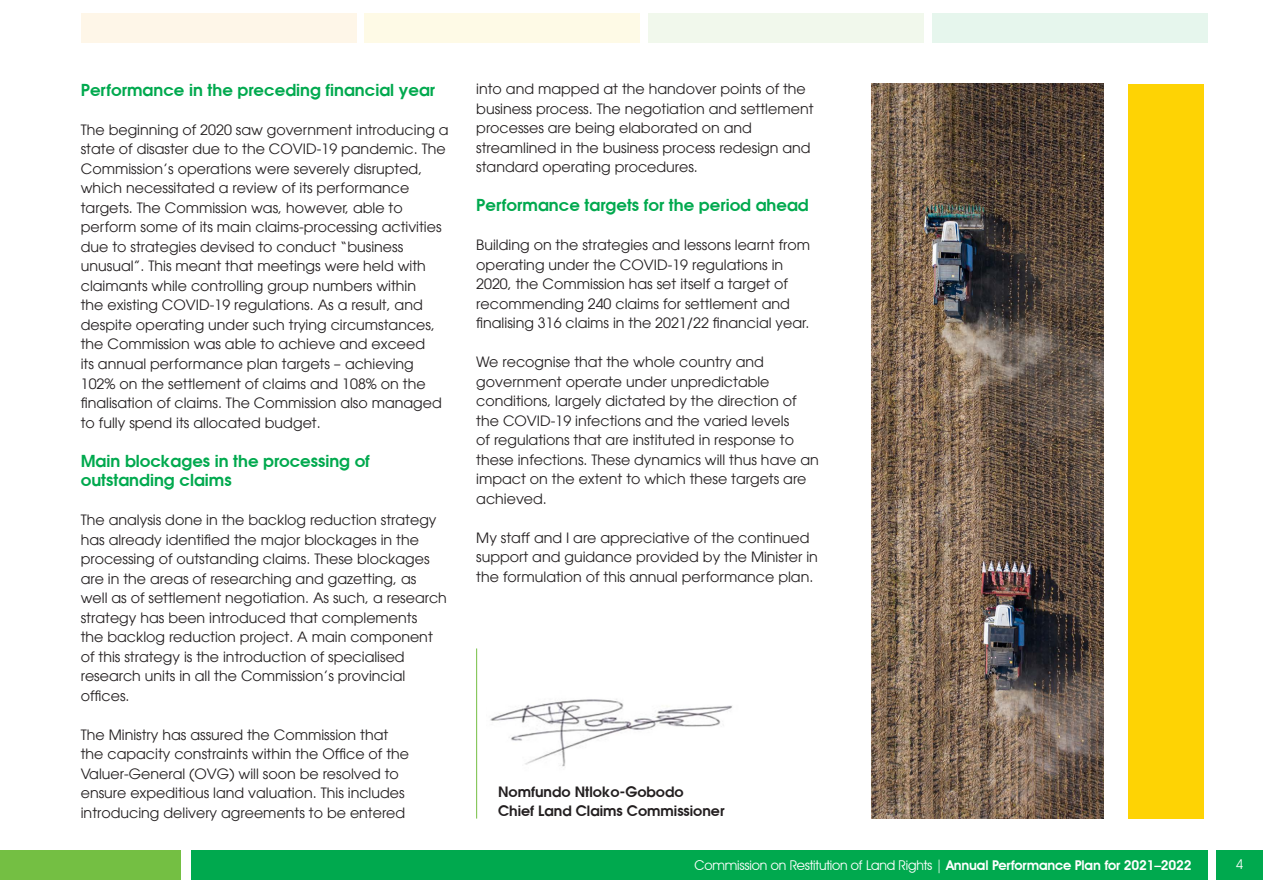
<style>
.page{position:relative;width:1263px;height:893px;background:#fff}
.page>*{position:absolute;margin:0;border:0;box-sizing:border-box;transform-origin:0 0}
.t1{font:600 16.5px/19.5px "Avant Garde";color:#00a94e}
.t2{font:14.25px/19.5px "Avant Garde LT";color:#231f20}
.t3{font:600 14.25px "Avant Garde";color:#231f20}
.t4{font:13.5px "Avant Garde IT Cby BT";letter-spacing:-.015em;color:#fff}
.s1{font-weight:600}
</style>
<div class="page">
<div style="left:932px;top:13px;width:276px;height:30px;background:#e6f6ed"></div>
<div style="left:648px;top:13px;width:276px;height:30px;background:#f1f8ec"></div>
<div style="left:365px;top:13px;width:275px;height:30px;background:#fefae6"></div>
<div style="left:81px;top:13px;width:275px;height:30px;background:#fef6e8"></div>
<div style="left:0;top:850px;width:181px;height:30px;background:#74bf43"></div>
<div style="left:1216px;top:850px;width:47px;height:30px;background:#00a94e"></div>
<div style="left:191px;top:850px;width:1017px;height:30px;background:#00a94e"></div>
<img style="left:872px;top:84px;width:231px;height:735px">
<div style="left:1128px;top:84px;width:75px;height:735px;background:#fed304"></div>
<hr style="left:476px;top:648px;width:1px;height:171px;background:#74bf43">
<img style="left:490px;top:699px;width:242px;height:68px">
<p class="t1" style="left:81px;top:80px;width:356px">Performance in the preceding financial year</p>
<p class="t2" style="left:81px;top:120px;width:369px">The beginning of 2020 saw government introducing a state of disaster due to the COVID-19 pandemic. The Commission’s operations were severely disrupted, which necessitated a review of its performance targets. The Commission was, however, able to perform some of its main claims-processing activities due to strategies devised to conduct “business unusual”. This meant that meetings were held with claimants while controlling group numbers within<br>the existing COVID-19 regulations. As a result, and despite operating under such trying circumstances, the Commission was able to achieve and exceed<br>its annual performance plan targets – achieving 102% on the settlement of claims and 108% on the finalisation of claims. The Commission also managed to fully spend its allocated budget.</p>
<p class="t1" style="left:81px;top:450px;width:291px">Main blockages in the processing of outstanding claims</p>
<p class="t2" style="left:81px;top:510px;width:368px">The analysis done in the backlog reduction strategy has already identified the major blockages in the processing of outstanding claims. These blockages are in the areas of researching and gazetting, as<br>well as of settlement negotiation. As such, a research strategy has been introduced that complements<br>the backlog reduction project. A main component of this strategy is the introduction of specialised research units in all the Commission’s provincial offices.</p>
<p class="t2" style="left:81px;top:724px;width:330px">The Ministry has assured the Commission that the capacity constraints within the Office of the Valuer-General (OVG) will soon be resolved to ensure expeditious land valuation. This includes introducing delivery agreements to be entered</p>
<p class="t2" style="left:476px;top:79px;width:339px">into and mapped at the handover points of the business process. The negotiation and settlement processes are being elaborated on and streamlined in the business process redesign and standard operating procedures.</p>
<p class="t1" style="left:476px;top:195px;width:334px">Performance targets for the period ahead</p>
<p class="t2" style="left:476px;top:235px;width:335px">Building on the strategies and lessons learnt from operating under the COVID-19 regulations in 2020, the Commission has set itself a target of recommending 240 claims for settlement and finalising 316 claims in the 2021/22 financial year.</p>
<p class="t2" style="left:476px;top:352px;width:344px">We recognise that the whole country and government operate under unpredictable conditions, largely dictated by the direction of the COVID-19 infections and the varied levels<br>of regulations that are instituted in response to these infections. These dynamics will thus have an impact on the extent to which these targets are achieved.</p>
<p class="t2" style="left:476px;top:528px;width:343px">My staff and I are appreciative of the continued support and guidance provided by the Minister in the formulation of this annual performance plan.</p>
<p class="t3" style="left:498px;top:782px;width:187px">Nomfundo Ntloko-Gobodo</p>
<p class="t3" style="left:498px;top:801px;width:228px">Chief Land Claims Commissioner</p>
<p class="t4" style="left:695px;top:857px;width:499px">Commission on Restitution of Land Rights | <span class="s1">Annual Performance Plan for 2021–2022</span></p>
<p class="t4" style="left:1236px;top:856px;width:9px">4</p>
</div>
